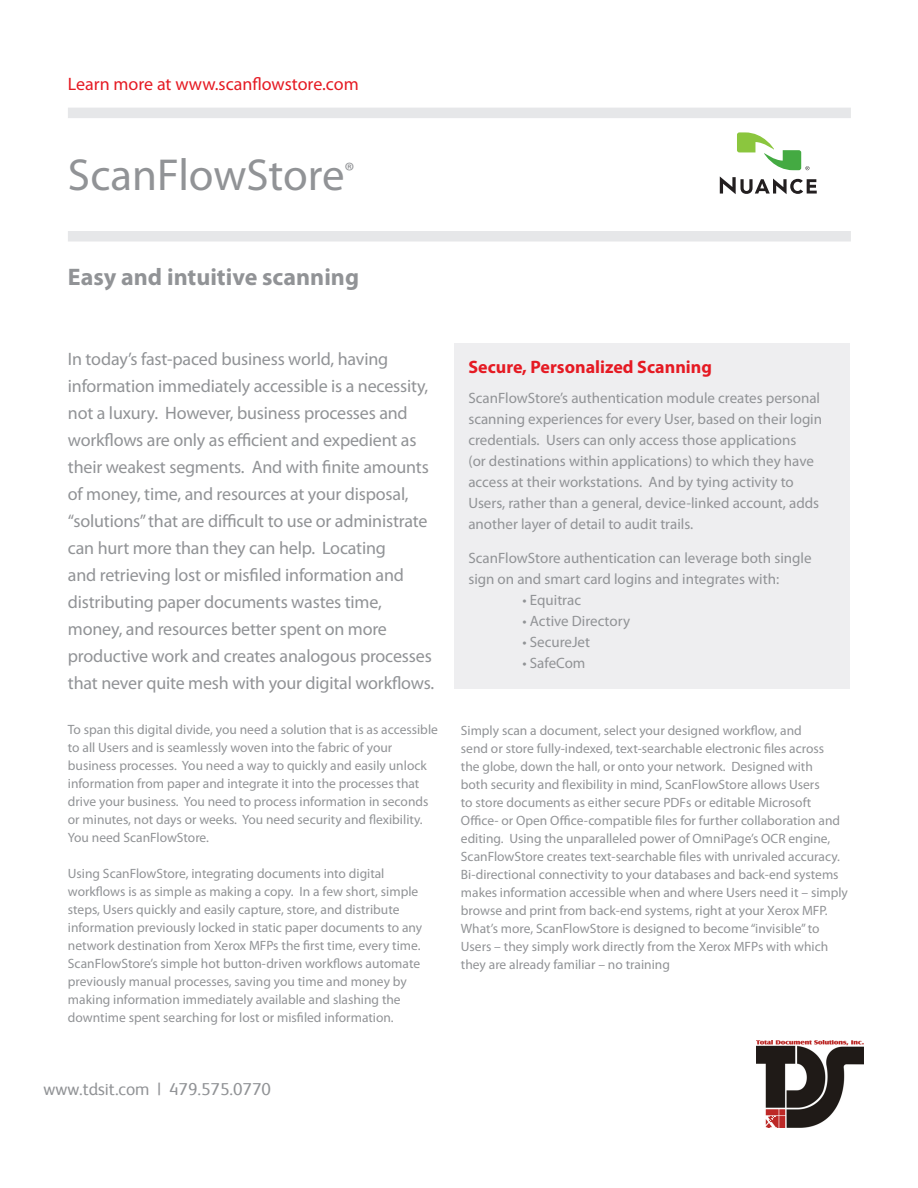
<style>
.page{position:relative;width:918px;height:1188px;background:#fff}
.page>*{position:absolute;margin:0;border:0;box-sizing:border-box;transform-origin:0 0}
.t1{font:45px "Myriad Pro";color:#919396}
.t2{font:700 24px "Myriad Pro";color:#919396}
.t3{font:18px/27px "Myriad Pro";letter-spacing:-.01em;color:#919396}
.t4{font:18px "Myriad Pro";color:#e51a23}
.t5{font:700 18px "Myriad Pro";color:#e51a23}
.t6{font:17.25px "Xerox Sans";color:#919396}
.t7{font:15px/21px "Myriad Pro";color:#919396}
.t8{font:13.5px/18px "Myriad Pro";color:#919396}
</style>
<div class="page">
<div style="left:68px;top:108px;width:783px;height:10px;background:#e6e7e9"></div>
<div style="left:68px;top:231px;width:783px;height:11px;background:#e6e7e9"></div>
<svg style="left:720px;top:176px;width:97px;height:18px"></svg>
<svg style="left:737px;top:132px;width:72px;height:38px"></svg>
<div style="left:454px;top:344px;width:396px;height:345px;background:#eeeef0"></div>
<img style="left:756px;top:1041px;width:108px;height:86px">
<p class="t4" style="left:68px;top:73px;width:292px">Learn more at www.scanflowstore.com</p>
<p class="t1" style="left:68px;top:147px;width:288px">ScanFlowStore<sup>®</sup></p>
<p class="t2" style="left:68px;top:261px;width:293px">Easy and intuitive scanning</p>
<p class="t3" style="left:68px;top:345px;width:368px">In today’s fast-paced business world, having information immediately accessible is a necessity, not a luxury. However, business processes and workflows are only as efficient and expedient as their weakest segments. And with finite amounts of money, time, and resources at your disposal, “solutions” that are difficult to use or administrate can hurt more than they can help. Locating<br>and retrieving lost or misfiled information and distributing paper documents wastes time, money, and resources better spent on more productive work and creates analogous processes that never quite mesh with your digital workflows.</p>
<p class="t8" style="left:68px;top:721px;width:372px">To span this digital divide, you need a solution that is as accessible to all Users and is seamlessly woven into the fabric of your business processes. You need a way to quickly and easily unlock information from paper and integrate it into the processes that drive your business. You need to process information in seconds or minutes, not days or weeks. You need security and flexibility.<br>You need ScanFlowStore.</p>
<p class="t8" style="left:68px;top:864px;width:356px">Using ScanFlowStore, integrating documents into digital workflows is as simple as making a copy. In a few short, simple steps, Users quickly and easily capture, store, and distribute information previously locked in static paper documents to any network destination from Xerox MFPs the first time, every time.<br>ScanFlowStore’s simple hot button-driven workflows automate previously manual processes, saving you time and money by making information immediately available and slashing the downtime spent searching for lost or misfiled information.</p>
<p class="t6" style="left:44px;top:1077px;width:229px">www.tdsit.com | 479.575.0770</p>
<p class="t5" style="left:468px;top:355px;width:245px">Secure, Personalized Scanning</p>
<p class="t7" style="left:468px;top:387px;width:355px">ScanFlowStore’s authentication module creates personal scanning experiences for every User, based on their login credentials. Users can only access those applications<br>(or destinations within applications) to which they have access at their workstations. And by tying activity to Users, rather than a general, device-linked account, adds another layer of detail to audit trails.</p>
<p class="t7" style="left:468px;top:547px;width:345px">ScanFlowStore authentication can leverage both single sign on and smart card logins and integrates with:</p>
<p class="t7" style="left:522px;top:589px;width:60px">• Equitrac</p>
<p class="t7" style="left:522px;top:610px;width:109px">• Active Directory</p>
<p class="t7" style="left:522px;top:631px;width:69px">• SecureJet</p>
<p class="t7" style="left:522px;top:652px;width:65px">• SafeCom</p>
<p class="t8" style="left:461px;top:721px;width:389px">Simply scan a document, select your designed workflow, and<br>send or store fully-indexed, text-searchable electronic files across<br>the globe, down the hall, or onto your network. Designed with<br>both security and flexibility in mind, ScanFlowStore allows Users<br>to store documents as either secure PDFs or editable Microsoft Office- or Open Office-compatible files for further collaboration and editing. Using the unparalleled power of OmniPage’s OCR engine, ScanFlowStore creates text-searchable files with unrivaled accuracy.<br>Bi-directional connectivity to your databases and back-end systems makes information accessible when and where Users need it – simply browse and print from back-end systems, right at your Xerox MFP.<br>What’s more, ScanFlowStore is designed to become “invisible” to Users – they simply work directly from the Xerox MFPs with which they are already familiar – no training</p>
</div>
